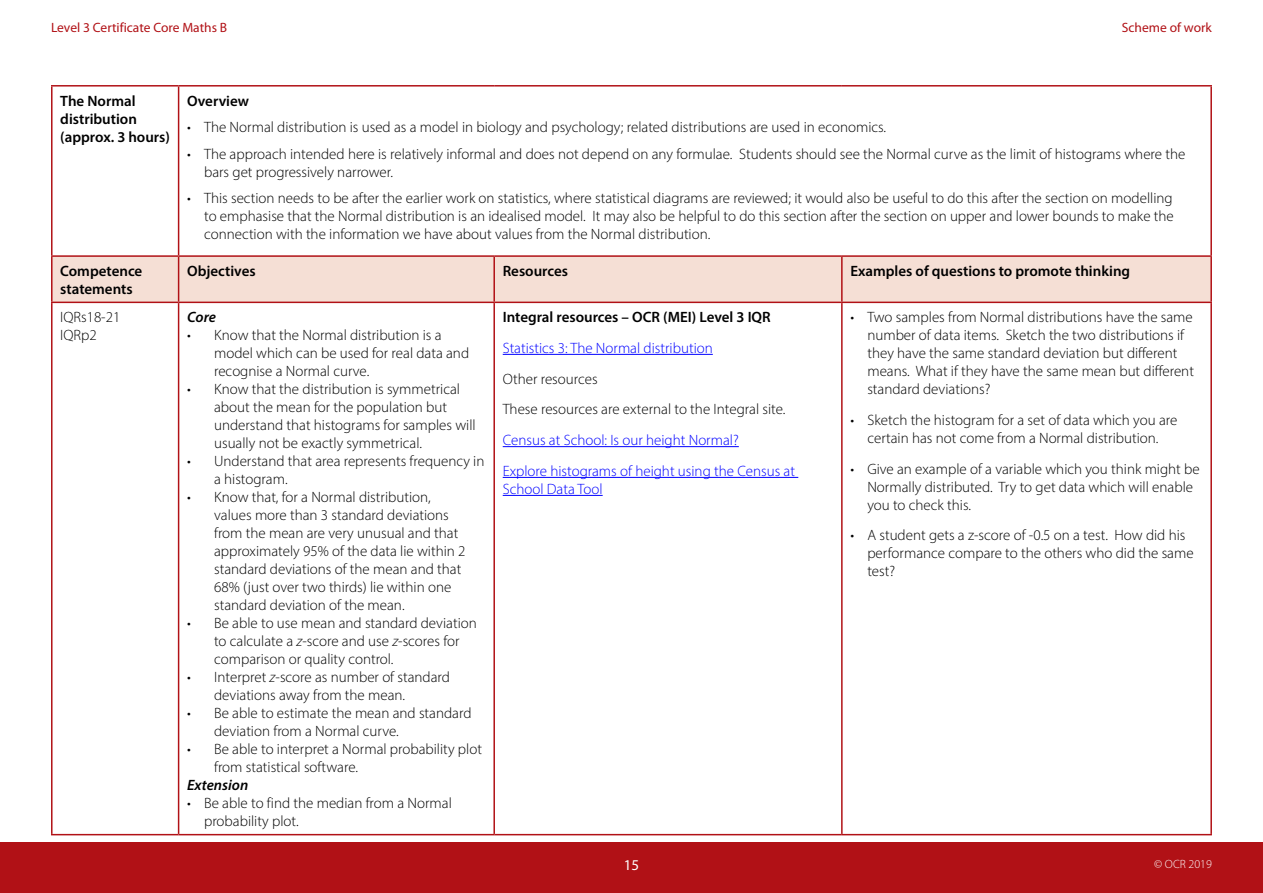
<style>
.page{position:relative;width:1263px;height:893px;background:#fff}
.page>*{position:absolute;margin:0;border:0;box-sizing:border-box;transform-origin:0 0}
.Body{font:300 15px/18px "Myriad Pro";color:#000}
.Body-2{font:600 15px/18px "Myriad Pro";color:#000}
.Body-3{font:300 15px/18px "Myriad Pro";color:#00f}
.Body-4{font:italic 600 15px "Myriad Pro";color:#000}
.t1{font:15px "Myriad Pro";color:#fff}
.t2{font:13.5px "Myriad Pro";color:#b11116}
.t3{font:300 12px "Myriad Pro";color:#fff}
.s1{font-style:italic}
</style>
<div class="page">
<div style="left:0;top:842px;width:1263px;height:51px;background:#b11116"></div>
<div style="left:53px;top:257px;width:1157px;height:45px;background:#f5dfd5"></div>
<hr style="left:51px;top:85px;width:128px;height:2px;background:#b11116">
<hr style="left:51px;top:87px;width:2px;height:168px;background:#b11116">
<hr style="left:179px;top:85px;width:315px;height:2px;background:#b11116">
<hr style="left:178px;top:87px;width:1px;height:168px;background:#b11116">
<hr style="left:494px;top:85px;width:348px;height:2px;background:#b11116">
<hr style="left:842px;top:85px;width:370px;height:2px;background:#b11116">
<hr style="left:1210px;top:87px;width:2px;height:168px;background:#b11116">
<hr style="left:51px;top:255px;width:128px;height:2px;background:#b11116">
<hr style="left:51px;top:257px;width:2px;height:45px;background:#b11116">
<hr style="left:179px;top:255px;width:315px;height:2px;background:#b11116">
<hr style="left:178px;top:257px;width:1px;height:45px;background:#b11116">
<hr style="left:494px;top:255px;width:348px;height:2px;background:#b11116">
<hr style="left:493px;top:257px;width:2px;height:45px;background:#b11116">
<hr style="left:842px;top:255px;width:370px;height:2px;background:#b11116">
<hr style="left:841px;top:257px;width:2px;height:45px;background:#b11116">
<hr style="left:1210px;top:257px;width:2px;height:45px;background:#b11116">
<hr style="left:51px;top:302px;width:128px;height:1px;background:#b11116">
<hr style="left:51px;top:303px;width:2px;height:531px;background:#b11116">
<hr style="left:179px;top:302px;width:315px;height:1px;background:#b11116">
<hr style="left:178px;top:303px;width:1px;height:531px;background:#b11116">
<hr style="left:494px;top:302px;width:348px;height:1px;background:#b11116">
<hr style="left:493px;top:303px;width:2px;height:531px;background:#b11116">
<hr style="left:842px;top:302px;width:370px;height:1px;background:#b11116">
<hr style="left:841px;top:303px;width:2px;height:531px;background:#b11116">
<hr style="left:1210px;top:303px;width:2px;height:531px;background:#b11116">
<hr style="left:51px;top:834px;width:128px;height:1px;background:#b11116">
<hr style="left:179px;top:834px;width:315px;height:1px;background:#b11116">
<hr style="left:494px;top:834px;width:348px;height:1px;background:#b11116">
<hr style="left:842px;top:834px;width:370px;height:1px;background:#b11116">
<hr style="left:503px;top:354px;width:210px;height:1px;background:#00f">
<hr style="left:503px;top:446px;width:236px;height:1px;background:#00f">
<hr style="left:503px;top:477px;width:295px;height:1px;background:#00f">
<hr style="left:503px;top:495px;width:100px;height:1px;background:#00f">
<p class="t2" style="left:51px;top:19px;width:178px">Level 3 Certificate Core Maths B</p>
<p class="t2" style="left:1122px;top:19px;width:92px">Scheme of work</p>
<p class="Body-2" style="left:60px;top:91px;width:111px">The Normal distribution (approx. 3 hours)</p>
<p class="Body-2" style="left:187px;top:91px;width:63px">Overview</p>
<p class="Body" style="left:187px;top:118px;width:701px">• The Normal distribution is used as a model in biology and psychology; related distributions are used in economics.</p>
<p class="Body" style="left:204px;top:144px;width:983px;text-indent:-17px">• The approach intended here is relatively informal and does not depend on any formulae. Students should see the Normal curve as the limit of histograms where the bars get progressively narrower.</p>
<p class="Body" style="left:204px;top:189px;width:971px;text-align:justify;text-indent:-17px">• This section needs to be after the earlier work on statistics, where statistical diagrams are reviewed; it would also be useful to do this after the section on modelling to emphasise that the Normal distribution is an idealised model. It may also be helpful to do this section after the section on upper and lower bounds to make the connection with the information we have about values from the Normal distribution.</p>
<p class="Body-2" style="left:60px;top:261px;width:84px">Competence statements</p>
<p class="Body-2" style="left:187px;top:261px;width:70px">Objectives</p>
<p class="Body-2" style="left:503px;top:261px;width:67px">Resources</p>
<p class="Body-2" style="left:850px;top:261px;width:281px">Examples of questions to promote thinking</p>
<p class="Body" style="left:60px;top:308px;width:62px">IQRs18-21</p>
<p class="Body" style="left:60px;top:326px;width:38px">IQRp2</p>
<p class="Body" style="left:867px;top:308px;width:328px;text-indent:-17px">• Two samples from Normal distributions have the same number of data items. Sketch the two distributions if they have the same standard deviation but different means. What if they have the same mean but different standard deviations?</p>
<p class="Body" style="left:850px;top:411px;width:328px;text-align:center">• Sketch the histogram for a set of data which you are certain has not come from a Normal distribution.</p>
<p class="Body" style="left:867px;top:459px;width:334px;text-indent:-17px">• Give an example of a variable which you think might be<br>Normally distributed. Try to get data which will enable you to check this.</p>
<p class="Body" style="left:867px;top:526px;width:328px;text-indent:-17px">• A student gets a z-score of -0.5 on a test. How did his performance compare to the others who did the same test?</p>
<p class="Body-2" style="left:503px;top:308px;width:269px">Integral resources – OCR (MEI) Level 3 IQR</p>
<p class="Body-3" style="left:503px;top:339px;width:212px">Statistics 3: The Normal distribution</p>
<p class="Body" style="left:503px;top:369px;width:96px">Other resources</p>
<p class="Body" style="left:503px;top:400px;width:284px">These resources are external to the Integral site.</p>
<p class="Body-3" style="left:503px;top:431px;width:238px">Census at School: Is our height Normal?</p>
<p class="Body-3" style="left:503px;top:462px;width:294px">Explore histograms of height using the Census at<br>School Data Tool</p>
<p class="Body-4" style="left:187px;top:307px;width:30px">Core</p>
<p class="Body" style="left:214px;top:326px;width:257px;text-indent:-27px">• Know that the Normal distribution is a model which can be used for real data and recognise a Normal curve.</p>
<p class="Body" style="left:214px;top:380px;width:263px;text-indent:-27px">• Know that the distribution is symmetrical about the mean for the population but understand that histograms for samples will usually not be exactly symmetrical.</p>
<p class="Body" style="left:214px;top:452px;width:272px;text-indent:-27px">• Understand that area represents frequency in a histogram.</p>
<p class="Body" style="left:214px;top:488px;width:253px;text-indent:-27px">• Know that, for a Normal distribution, values more than 3 standard deviations from the mean are very unusual and that approximately 95% of the data lie within 2 standard deviations of the mean and that 68% (just over two thirds) lie within one standard deviation of the mean.</p>
<p class="Body" style="left:214px;top:614px;width:264px;text-indent:-27px">• Be able to use mean and standard deviation to calculate a <span class="s1">z</span>-score and use <span class="s1">z</span>-scores for comparison or quality control.</p>
<p class="Body" style="left:214px;top:668px;width:237px;text-indent:-27px">• Interpret <span class="s1">z</span>-score as number of standard deviations away from the mean.</p>
<p class="Body" style="left:214px;top:704px;width:259px;text-indent:-27px">• Be able to estimate the mean and standard deviation from a Normal curve.</p>
<p class="Body" style="left:214px;top:740px;width:269px;text-indent:-27px">• Be able to interpret a Normal probability plot from statistical software.</p>
<p class="Body-4" style="left:187px;top:775px;width:63px">Extension</p>
<p class="Body" style="left:204px;top:794px;width:249px;text-indent:-17px">• Be able to find the median from a Normal probability plot.</p>
<p class="t1" style="left:624px;top:856px;width:17px">15</p>
<p class="t3" style="left:1154px;top:857px;width:59px">© OCR 2019</p>
</div>
